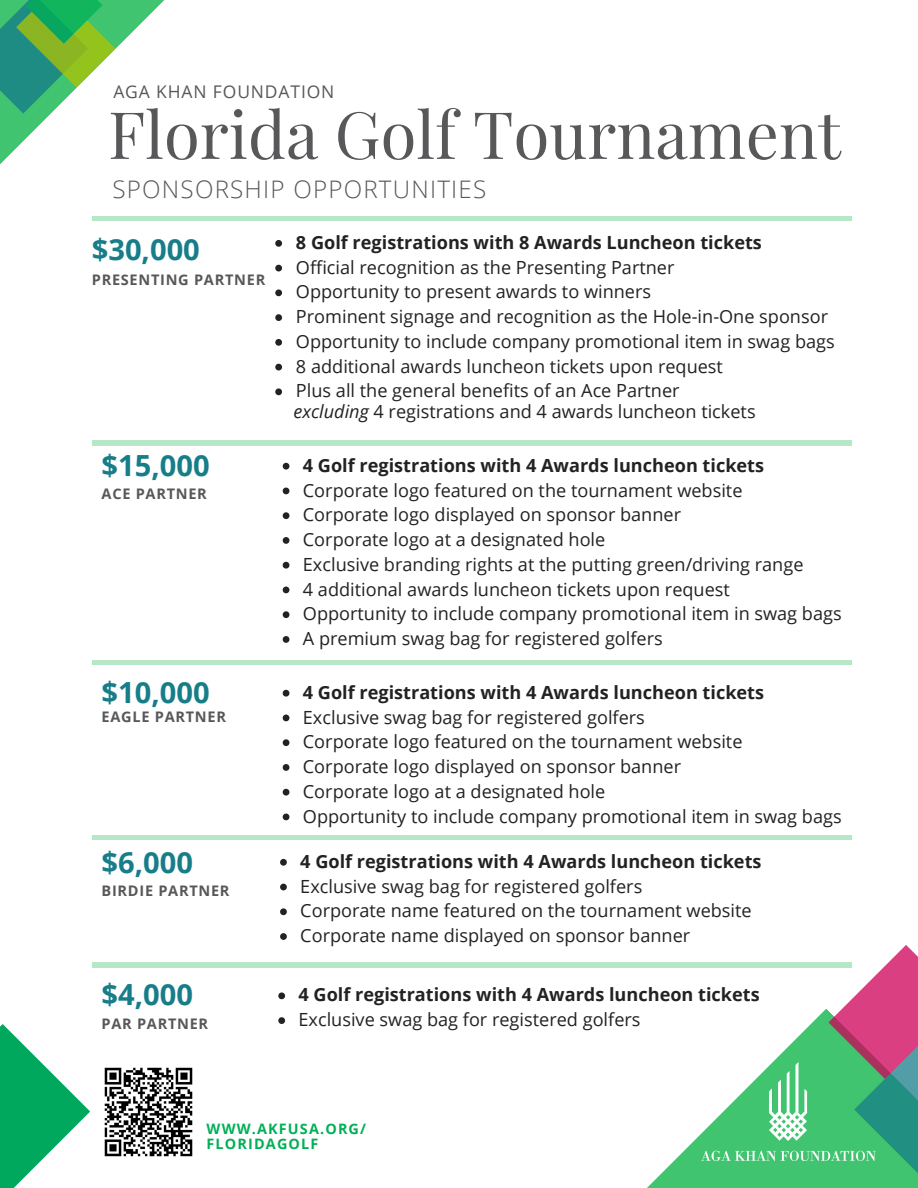
<style>
.page{position:relative;width:918px;height:1188px;background:#fff}
.page>*{position:absolute;margin:0;border:0;box-sizing:border-box;transform-origin:0 0}
.t1{font:65.25px "Playfair Display";color:#58585b}
.t2{font:700 29.1px "Open Sans";color:#177e89}
.t3{font:300 24.15px "Open Sans";letter-spacing:.05em;color:#58585b}
.t4{font:18.15px "Open Sans";color:#222}
.t5{font:700 18.15px "Open Sans";color:#222}
.t6{font:17.4px "Open Sans";letter-spacing:.05em;color:#58585b}
.t7{font:700 14.55px "Open Sans";letter-spacing:.05em;color:#58585b}
.t8{font:700 14.4px/14.7px "Open Sans";letter-spacing:.08em;color:#00b056}
.s1{font-style:italic}
</style>
<div class="page">
<div style="left:92px;top:216px;width:759px;height:5px;background:#b6e8c8"></div>
<div style="left:92px;top:440px;width:759px;height:5px;background:#b6e8c8"></div>
<div style="left:92px;top:660px;width:759px;height:5px;background:#b6e8c8"></div>
<div style="left:92px;top:835px;width:759px;height:5px;background:#b6e8c8"></div>
<hr style="left:92px;top:963px;width:759px;height:4px;background:#b6e8c8">
<svg style="left:0;top:0;width:164px;height:164px"></svg>
<svg style="left:26px;top:0;width:77px;height:44px;background:#3eb44a"></svg>
<svg style="left:647px;top:1009px;width:271px;height:179px"></svg>
<img style="left:104px;top:1067px;width:89px;height:90px">
<img style="left:701px;top:1063px;width:153px;height:98px">
<svg style="left:828px;top:945px;width:90px;height:198px"></svg>
<svg style="left:854px;top:1032px;width:64px;height:154px;background:#54947c"></svg>
<svg style="left:0;top:1024px;width:90px;height:164px;fill:#00a85d"></svg>
<svg style="left:275px;top:240px;width:7px;height:7px"></svg>
<svg style="left:275px;top:265px;width:7px;height:6px"></svg>
<svg style="left:275px;top:289px;width:7px;height:7px"></svg>
<svg style="left:275px;top:314px;width:7px;height:7px"></svg>
<svg style="left:275px;top:339px;width:7px;height:7px"></svg>
<svg style="left:275px;top:364px;width:7px;height:6px"></svg>
<svg style="left:275px;top:388px;width:7px;height:7px"></svg>
<svg style="left:283px;top:463px;width:6px;height:7px"></svg>
<svg style="left:283px;top:488px;width:6px;height:6px"></svg>
<svg style="left:283px;top:512px;width:6px;height:7px"></svg>
<svg style="left:283px;top:537px;width:6px;height:7px"></svg>
<svg style="left:283px;top:562px;width:6px;height:7px"></svg>
<svg style="left:283px;top:587px;width:6px;height:6px"></svg>
<svg style="left:283px;top:611px;width:6px;height:7px"></svg>
<svg style="left:283px;top:636px;width:6px;height:7px"></svg>
<svg style="left:283px;top:690px;width:6px;height:7px"></svg>
<svg style="left:283px;top:715px;width:6px;height:6px"></svg>
<svg style="left:283px;top:739px;width:6px;height:7px"></svg>
<svg style="left:283px;top:764px;width:6px;height:7px"></svg>
<svg style="left:283px;top:789px;width:6px;height:7px"></svg>
<svg style="left:283px;top:814px;width:6px;height:6px"></svg>
<svg style="left:280px;top:859px;width:7px;height:7px"></svg>
<svg style="left:280px;top:884px;width:7px;height:6px"></svg>
<svg style="left:280px;top:908px;width:7px;height:7px"></svg>
<svg style="left:280px;top:933px;width:7px;height:7px"></svg>
<svg style="left:278px;top:992px;width:7px;height:7px"></svg>
<svg style="left:278px;top:1017px;width:7px;height:7px"></svg>
<p class="t6" style="left:113px;top:80px;width:223px">AGA KHAN FOUNDATION</p>
<p class="t1" style="left:108px;top:88px;width:734px">Florida Golf Tournament</p>
<p class="t3" style="left:113px;top:172px;width:375px">SPONSORSHIP OPPORTUNITIES</p>
<p class="t2" style="left:92px;top:229px;width:110px">$30,000</p>
<p class="t7" style="left:92px;top:269px;width:175px">PRESENTING PARTNER</p>
<p class="t5" style="left:296px;top:230px;width:467px">8 Golf registrations with 8 Awards Luncheon tickets</p>
<p class="t4" style="left:296px;top:254px;width:380px">Official recognition as the Presenting Partner</p>
<p class="t4" style="left:296px;top:279px;width:357px">Opportunity to present awards to winners</p>
<p class="t4" style="left:296px;top:304px;width:534px">Prominent signage and recognition as the Hole-in-One sponsor</p>
<p class="t4" style="left:296px;top:329px;width:540px">Opportunity to include company promotional item in swag bags</p>
<p class="t4" style="left:296px;top:353px;width:429px">8 additional awards luncheon tickets upon request</p>
<p class="t4" style="left:296px;top:378px;width:385px">Plus all the general benefits of an Ace Partner</p>
<p class="t4" style="left:293px;top:398px;width:464px"><span class="s1">excluding</span> 4 registrations and 4 awards luncheon tickets</p>
<p class="t2" style="left:102px;top:445px;width:110px">$15,000</p>
<p class="t7" style="left:102px;top:483px;width:107px">ACE PARTNER</p>
<p class="t5" style="left:303px;top:452px;width:463px">4 Golf registrations with 4 Awards luncheon tickets</p>
<p class="t4" style="left:303px;top:477px;width:441px">Corporate logo featured on the tournament website</p>
<p class="t4" style="left:303px;top:502px;width:380px">Corporate logo displayed on sponsor banner</p>
<p class="t4" style="left:303px;top:527px;width:304px">Corporate logo at a designated hole</p>
<p class="t4" style="left:303px;top:551px;width:502px">Exclusive branding rights at the putting green/driving range</p>
<p class="t4" style="left:303px;top:576px;width:429px">4 additional awards luncheon tickets upon request</p>
<p class="t4" style="left:303px;top:601px;width:540px">Opportunity to include company promotional item in swag bags</p>
<p class="t4" style="left:303px;top:626px;width:361px">A premium swag bag for registered golfers</p>
<p class="t2" style="left:102px;top:672px;width:110px">$10,000</p>
<p class="t7" style="left:102px;top:706px;width:126px">EAGLE PARTNER</p>
<p class="t5" style="left:303px;top:679px;width:463px">4 Golf registrations with 4 Awards luncheon tickets</p>
<p class="t4" style="left:303px;top:704px;width:344px">Exclusive swag bag for registered golfers</p>
<p class="t4" style="left:303px;top:729px;width:441px">Corporate logo featured on the tournament website</p>
<p class="t4" style="left:303px;top:754px;width:380px">Corporate logo displayed on sponsor banner</p>
<p class="t4" style="left:303px;top:778px;width:304px">Corporate logo at a designated hole</p>
<p class="t4" style="left:303px;top:803px;width:540px">Opportunity to include company promotional item in swag bags</p>
<p class="t2" style="left:102px;top:842px;width:93px">$6,000</p>
<p class="t7" style="left:102px;top:880px;width:130px">BIRDIE PARTNER</p>
<p class="t5" style="left:300px;top:849px;width:463px">4 Golf registrations with 4 Awards luncheon tickets</p>
<p class="t4" style="left:300px;top:873px;width:344px">Exclusive swag bag for registered golfers</p>
<p class="t4" style="left:300px;top:898px;width:453px">Corporate name featured on the tournament website</p>
<p class="t4" style="left:300px;top:923px;width:392px">Corporate name displayed on sponsor banner</p>
<p class="t2" style="left:102px;top:974px;width:93px">$4,000</p>
<p class="t7" style="left:102px;top:1013px;width:108px">PAR PARTNER</p>
<p class="t5" style="left:299px;top:982px;width:463px">4 Golf registrations with 4 Awards luncheon tickets</p>
<p class="t4" style="left:299px;top:1007px;width:344px">Exclusive swag bag for registered golfers</p>
<p class="t8" style="left:207px;top:1121px;width:161px">WWW.AKFUSA.ORG/<br>FLORIDAGOLF</p>
</div>
